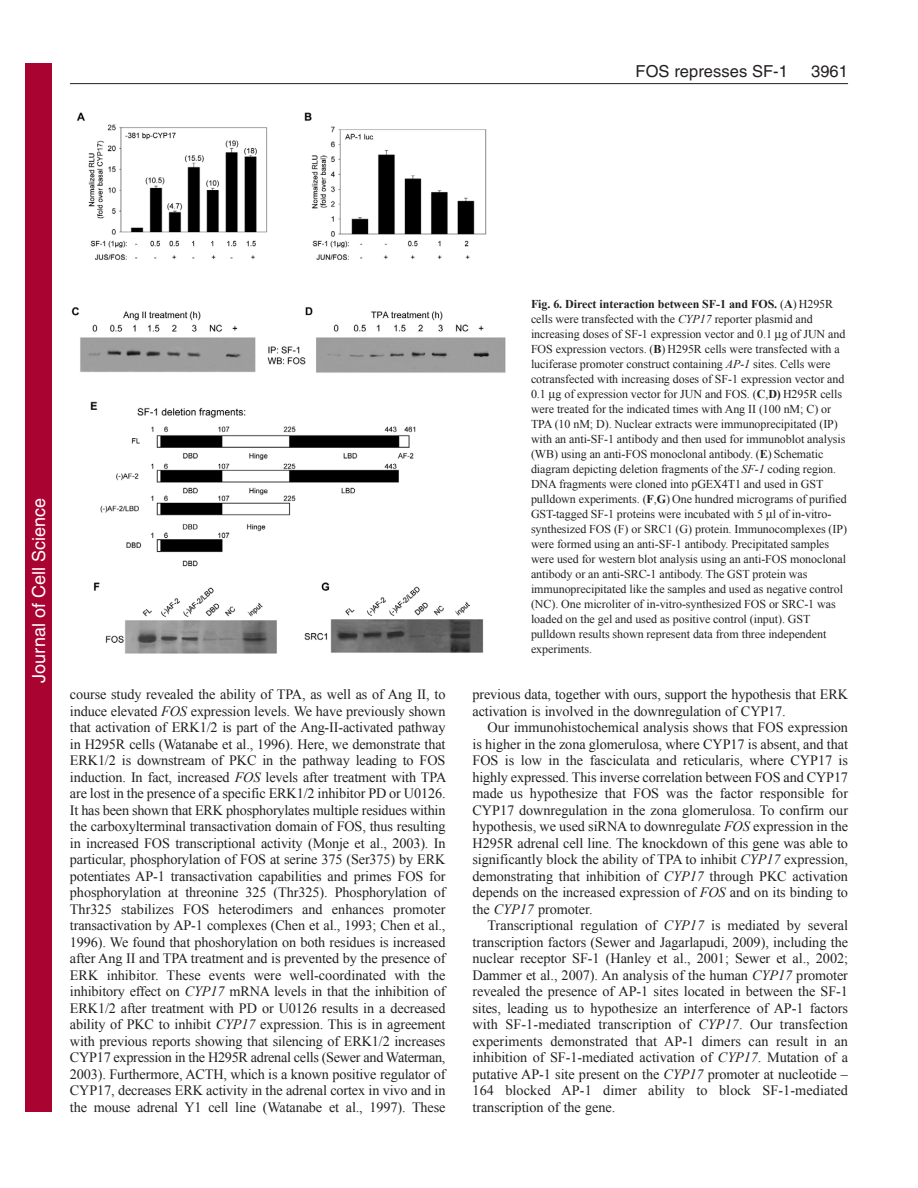
<style>
.page{position:relative;width:918px;height:1188px;background:#fff}
.page>*{position:absolute;margin:0;border:0;box-sizing:border-box;transform-origin:0 0}
.t1{font:18px "Helvetica";color:#fff}
.t2{font:16.5px "Helvetica";letter-spacing:.005em;color:#231f20}
.t3{font:14.25px/16.5px "Times New Roman";letter-spacing:-.01em;color:#231f20;text-align:justify}
.t4{font:12px/15px "Times New Roman";letter-spacing:-.005em;color:#231f20}
.s1{font-style:italic}
.s2{font-weight:700}
</style>
<div class="page">
<hr style="left:70px;top:83px;width:778px;height:1px;background:#231f20">
<img style="left:71px;top:112px;width:435px;height:542px">
<div style="left:26px;top:64px;width:26px;height:1048px;background:#a90332"></div>
<p class="t2" style="left:636px;top:65px;width:154px">FOS represses SF-1</p>
<p class="t2" style="left:811px;top:65px;width:38px">3961</p>
<p class="t1" style="left:28px;top:683px;width:186px;rotate:-90deg">Journal of Cell Science</p>
<p class="t3" style="left:70px;top:686px;width:378px">course study revealed the ability of TPA, as well as of Ang II, to induce elevated <span class="s1">FOS</span> expression levels. We have previously shown that activation of ERK1/2 is part of the Ang-II-activated pathway in H295R cells (Watanabe et al., 1996). Here, we demonstrate that ERK1/2 is downstream of PKC in the pathway leading to FOS induction. In fact, increased <span class="s1">FOS</span> levels after treatment with TPA are lost in the presence of a specific ERK1/2 inhibitor PD or U0126.<br>It has been shown that ERK phosphorylates multiple residues within the carboxylterminal transactivation domain of FOS, thus resulting in increased FOS transcriptional activity (Monje et al., 2003). In particular, phosphorylation of FOS at serine 375 (Ser375) by ERK potentiates AP-1 transactivation capabilities and primes FOS for phosphorylation at threonine 325 (Thr325). Phosphorylation of Thr325 stabilizes FOS heterodimers and enhances promoter transactivation by AP-1 complexes (Chen et al., 1993; Chen et al., 1996). We found that phoshorylation on both residues is increased after Ang II and TPA treatment and is prevented by the presence of ERK inhibitor. These events were well-coordinated with the inhibitory effect on <span class="s1">CYP17</span> mRNA levels in that the inhibition of ERK1/2 after treatment with PD or U0126 results in a decreased ability of PKC to inhibit <span class="s1">CYP17</span> expression. This is in agreement with previous reports showing that silencing of ERK1/2 increases CYP17 expression in the H295R adrenal cells (Sewer and Waterman, 2003). Furthermore, ACTH, which is a known positive regulator of CYP17, decreases ERK activity in the adrenal cortex in vivo and in the mouse adrenal Y1 cell line (Watanabe et al., 1997). These</p>
<p class="t4" style="left:531px;top:297px;width:318px"><span class="s2">Fig. 6. Direct interaction between SF-1 and FOS.</span> (<span class="s2">A</span>) H295R cells were transfected with the <span class="s1">CYP17</span> reporter plasmid and increasing doses of SF-1 expression vector and 0.1 g of JUN and FOS expression vectors. (<span class="s2">B</span>) H295R cells were transfected with a luciferase promoter construct containing <span class="s1">AP-1</span> sites. Cells were cotransfected with increasing doses of SF-1 expression vector and 0.1 g of expression vector for JUN and FOS. (<span class="s2">C</span>,<span class="s2">D)</span> H295R cells were treated for the indicated times with Ang II (100 nM; C) or TPA (10 nM; D). Nuclear extracts were immunoprecipitated (IP) with an anti-SF-1 antibody and then used for immunoblot analysis (WB) using an anti-FOS monoclonal antibody. (<span class="s2">E</span>) Schematic diagram depicting deletion fragments of the <span class="s1">SF-1</span> coding region.<br>DNA fragments were cloned into pGEX4T1 and used in GST pulldown experiments. (<span class="s2">F</span>,<span class="s2">G</span>) One hundred micrograms of purified GST-tagged SF-1 proteins were incubated with 5 l of in-vitro&shy;synthesized FOS (F) or SRC1 (G) protein. Immunocomplexes (IP) were formed using an anti-SF-1 antibody. Precipitated samples were used for western blot analysis using an anti-FOS monoclonal antibody or an anti-SRC-1 antibody. The GST protein was immunoprecipitated like the samples and used as negative control (NC). One microliter of in-vitro-synthesized FOS or SRC-1 was loaded on the gel and used as positive control (input). GST pulldown results shown represent data from three independent experiments.</p>
<p class="t3" style="left:472px;top:686px;width:377px">previous data, together with ours, support the hypothesis that ERK activation is involved in the downregulation of CYP17.</p>
<p class="t3" style="left:472px;top:719px;width:377px;text-indent:15px">Our immunohistochemical analysis shows that FOS expression is higher in the zona glomerulosa, where CYP17 is absent, and that FOS is low in the fasciculata and reticularis, where CYP17 is highly expressed. This inverse correlation between FOS and CYP17 made us hypothesize that FOS was the factor responsible for CYP17 downregulation in the zona glomerulosa. To confirm our hypothesis, we used siRNA to downregulate <span class="s1">FOS</span> expression in the H295R adrenal cell line. The knockdown of this gene was able to significantly block the ability of TPA to inhibit <span class="s1">CYP17</span> expression, demonstrating that inhibition of <span class="s1">CYP17</span> through PKC activation depends on the increased expression of <span class="s1">FOS</span> and on its binding to the <span class="s1">CYP17</span> promoter.</p>
<p class="t3" style="left:472px;top:917px;width:377px;text-indent:15px">Transcriptional regulation of <span class="s1">CYP17</span> is mediated by several transcription factors (Sewer and Jagarlapudi, 2009), including the nuclear receptor SF-1 (Hanley et al., 2001; Sewer et al., 2002; Dammer et al., 2007). An analysis of the human <span class="s1">CYP17</span> promoter revealed the presence of AP-1 sites located in between the SF-1 sites, leading us to hypothesize an interference of AP-1 factors with SF-1-mediated transcription of <span class="s1">CYP17</span>. Our transfection experiments demonstrated that AP-1 dimers can result in an inhibition of SF-1-mediated activation of <span class="s1">CYP17</span>. Mutation of a putative AP-1 site present on the <span class="s1">CYP17</span> promoter at nucleotide – 164 blocked AP-1 dimer ability to block SF-1-mediated transcription of the gene.</p>
</div>
